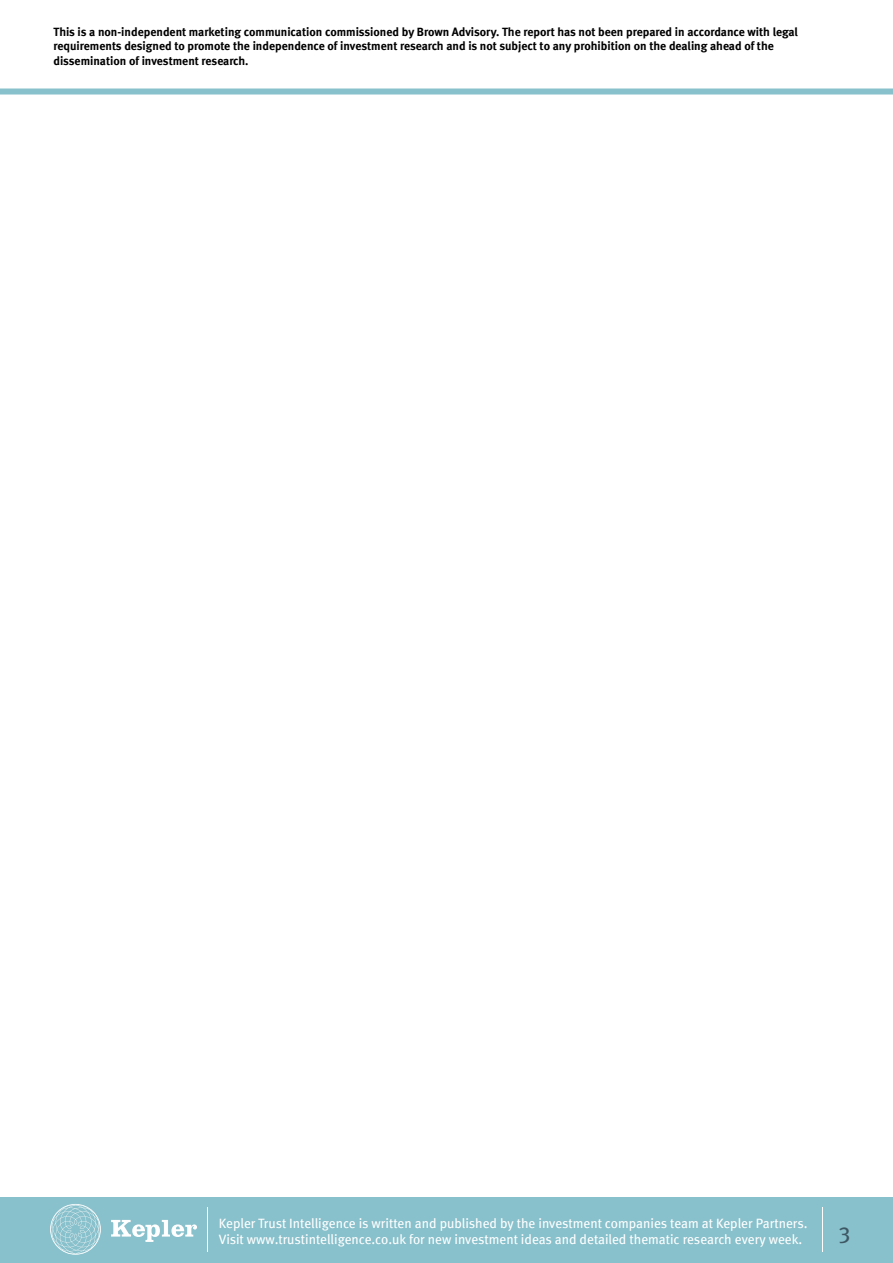
<style>
.page{position:relative;width:893px;height:1263px;background:#fff}
.page>*{position:absolute;margin:0;border:0;box-sizing:border-box;transform-origin:0 0}
.t1{font:22.5px "Meta";color:#3d5864}
.t2{font:13.5px/16.2px "Meta";color:#fff}
.t3{font:12px/14.4px "Meta Bold LF";color:#000}
</style>
<div class="page">
<div style="left:0;top:1197px;width:893px;height:66px;background:#88c0cb"></div>
<svg style="left:111px;top:1220px;width:86px;height:22px"></svg>
<svg style="left:50px;top:1204px;width:51px;height:51px"></svg>
<hr style="left:207px;top:1207px;width:1px;height:44px;background:#fff">
<div style="left:0;top:89px;width:893px;height:6px;background:#88c0cb"></div>
<hr style="left:822px;top:1207px;width:1px;height:44px;background:#fff">
<p class="t3" style="left:53px;top:24px;width:746px">This is a non-independent marketing communication commissioned by Brown Advisory. The report has not been prepared in accordance with legal requirements designed to promote the independence of investment research and is not subject to any prohibition on the dealing ahead of the dissemination of investment research.</p>
<p class="t2" style="left:219px;top:1214px;width:590px">Kepler Trust Intelligence is written and published by the investment companies team at Kepler Partners.<br>Visit www.trustintelligence.co.uk for new investment ideas and detailed thematic research every week.</p>
<h1 class="t1" style="left:839px;top:1218px;width:13px">3</h1>
</div>
